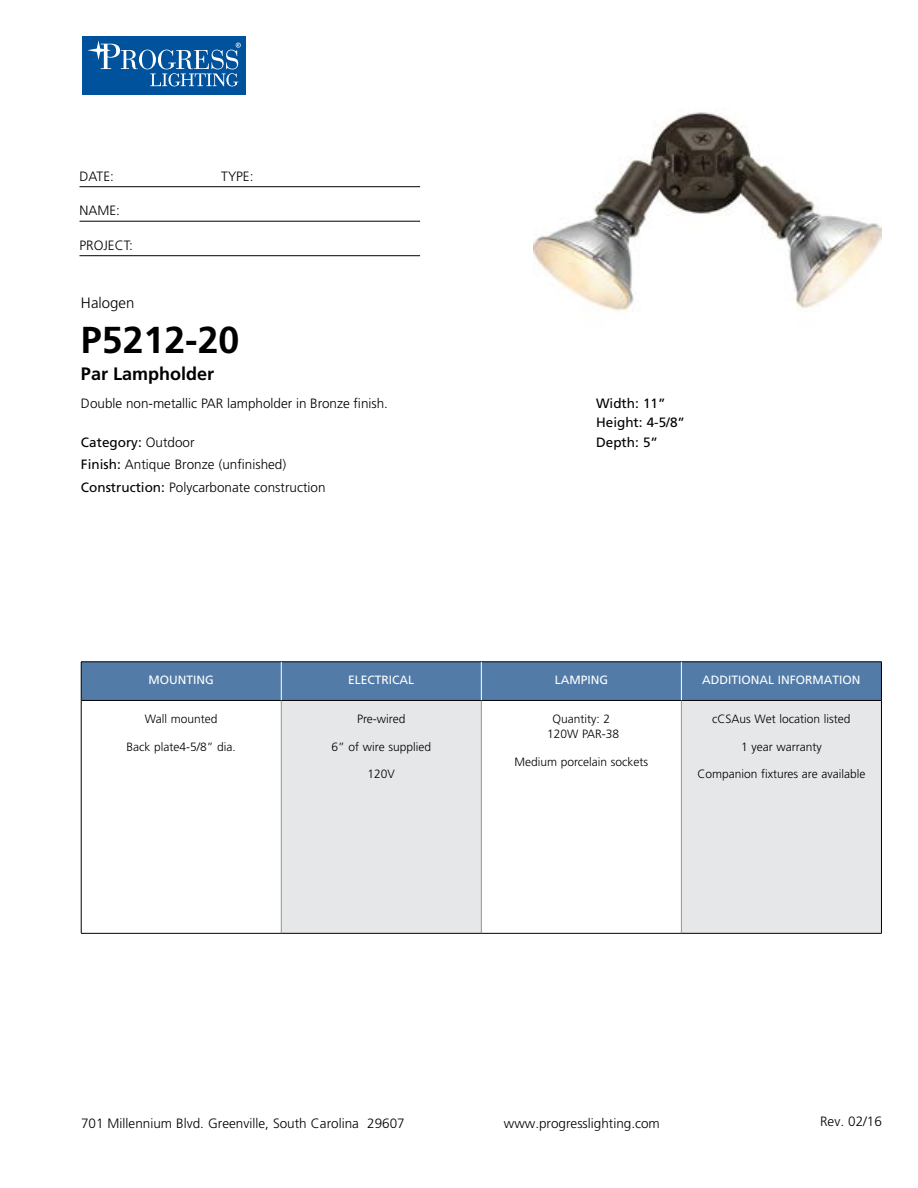
<style>
.page{position:relative;width:918px;height:1188px;background:#fff}
.page>*{position:absolute;margin:0;border:0;box-sizing:border-box;transform-origin:0 0}
.t1{font:700 37.5px "Frutiger LT Std";color:#000}
.t2{font:700 18px "Frutiger LT Std";color:#000}
.t3{font:300 15px "Frutiger LT Std";color:#000}
.t4{font:300 13.5px/22.5px "Frutiger LT Std";color:#000}
.t5{font:13.5px/19.5px "Frutiger LT Std";color:#000}
.t6{font:300 12px/15px "Frutiger LT Std";color:#000;text-align:center}
.t7{font:12px "Frutiger LT Std";color:#fff}
.s1{font-weight:400}
</style>
<div class="page">
<div style="left:82px;top:36px;width:164px;height:59px;background:#00529c"></div>
<svg style="left:139px;top:50px;width:17px;height:19px"></svg>
<div style="left:142px;top:50px;width:11px;height:19px;background:#00529c;border-radius:50%"></div>
<svg style="left:87px;top:40px;width:51px;height:29px"></svg>
<svg style="left:150px;top:43px;width:91px;height:43px"></svg>
<hr style="left:80px;top:186px;width:340px;height:1px;background:#000">
<hr style="left:80px;top:221px;width:340px;height:1px;background:#000">
<hr style="left:80px;top:255px;width:340px;height:1px;background:#000">
<div style="left:82px;top:663px;width:799px;height:37px;background:#527ba8"></div>
<div style="left:281px;top:700px;width:200px;height:233px;background:#e6e7e8"></div>
<div style="left:681px;top:700px;width:200px;height:233px;background:#e6e7e8"></div>
<hr style="left:281px;top:701px;width:1px;height:232px;background:#939598">
<hr style="left:481px;top:701px;width:1px;height:232px;background:#939598">
<hr style="left:681px;top:701px;width:1px;height:232px;background:#939598">
<hr style="left:81px;top:700px;width:200px;height:1px;background:#000">
<hr style="left:281px;top:700px;width:200px;height:1px;background:#000">
<hr style="left:481px;top:700px;width:200px;height:1px;background:#000">
<hr style="left:681px;top:700px;width:200px;height:1px;background:#000">
<hr style="left:81px;top:933px;width:200px;height:1px;background:#000">
<hr style="left:281px;top:933px;width:200px;height:1px;background:#000">
<hr style="left:481px;top:933px;width:200px;height:1px;background:#000">
<hr style="left:681px;top:933px;width:201px;height:1px;background:#000">
<hr style="left:81px;top:662px;width:200px;height:1px;background:#000">
<hr style="left:81px;top:662px;width:1px;height:38px;background:#000">
<hr style="left:281px;top:662px;width:200px;height:1px;background:#000">
<hr style="left:481px;top:662px;width:200px;height:1px;background:#000">
<hr style="left:681px;top:662px;width:201px;height:1px;background:#000">
<hr style="left:881px;top:662px;width:1px;height:38px;background:#000">
<hr style="left:81px;top:700px;width:1px;height:233px;background:#000">
<hr style="left:881px;top:700px;width:1px;height:233px;background:#000">
<hr style="left:281px;top:662px;width:1px;height:38px;background:#fff">
<hr style="left:681px;top:662px;width:1px;height:38px;background:#fff">
<hr style="left:481px;top:662px;width:1px;height:38px;background:#fff">
<img style="left:533px;top:112px;width:349px;height:200px">
<p class="t4" style="left:80px;top:166px;width:36px">DATE:</p>
<p class="t4" style="left:221px;top:166px;width:34px">TYPE:</p>
<p class="t4" style="left:80px;top:201px;width:42px">NAME:</p>
<p class="t4" style="left:80px;top:235px;width:55px">PROJECT:</p>
<p class="t3" style="left:81px;top:296px;width:55px">Halogen</p>
<h1 class="t1" style="left:81px;top:325px;width:160px">P5212-20</h1>
<h2 class="t2" style="left:81px;top:366px;width:135px">Par Lampholder</h2>
<p class="t4" style="left:81px;top:393px;width:309px">Double non-metallic PAR lampholder in Bronze finish.</p>
<p class="t4" style="left:81px;top:432px;width:246px"><span class="s1">Category:</span> Outdoor<br><span class="s1">Finish:</span> Antique Bronze (unfinished)<br><span class="s1">Construction:</span> Polycarbonate construction</p>
<p class="t5" style="left:596px;top:394px;width:90px">Width: 11”<br>Height: 4-5/8”<br>Depth: 5”</p>
<p class="t7" style="left:149px;top:675px;width:67px">MOUNTING</p>
<p class="t7" style="left:348px;top:675px;width:68px">ELECTRICAL</p>
<p class="t7" style="left:555px;top:675px;width:55px">LAMPING</p>
<p class="t7" style="left:702px;top:675px;width:160px">ADDITIONAL INFORMATION</p>
<p class="t6" style="left:145px;top:712px;width:74px">Wall mounted</p>
<p class="t6" style="left:127px;top:740px;width:111px">Back plate4-5/8” dia.</p>
<p class="t6" style="left:357px;top:712px;width:50px">Pre-wired</p>
<p class="t6" style="left:332px;top:740px;width:101px">6” of wire supplied</p>
<p class="t6" style="left:368px;top:768px;width:29px">120V</p>
<p class="t6" style="left:712px;top:712px;width:140px">cCSAus Wet location listed</p>
<p class="t6" style="left:741px;top:740px;width:82px">1 year warranty</p>
<p class="t6" style="left:697px;top:768px;width:169px">Companion fixtures are available</p>
<p class="t6" style="left:547px;top:712px;width:74px">Quantity: 2<br>120W PAR-38</p>
<p class="t6" style="left:514px;top:755px;width:135px">Medium porcelain sockets</p>
<p class="t4" style="left:81px;top:1113px;width:325px">701 Millennium Blvd. Greenville, South Carolina 29607</p>
<p class="t4" style="left:504px;top:1113px;width:158px">www.progresslighting.com</p>
<p class="t4" style="left:820px;top:1111px;width:63px">Rev. 02/16</p>
</div>
